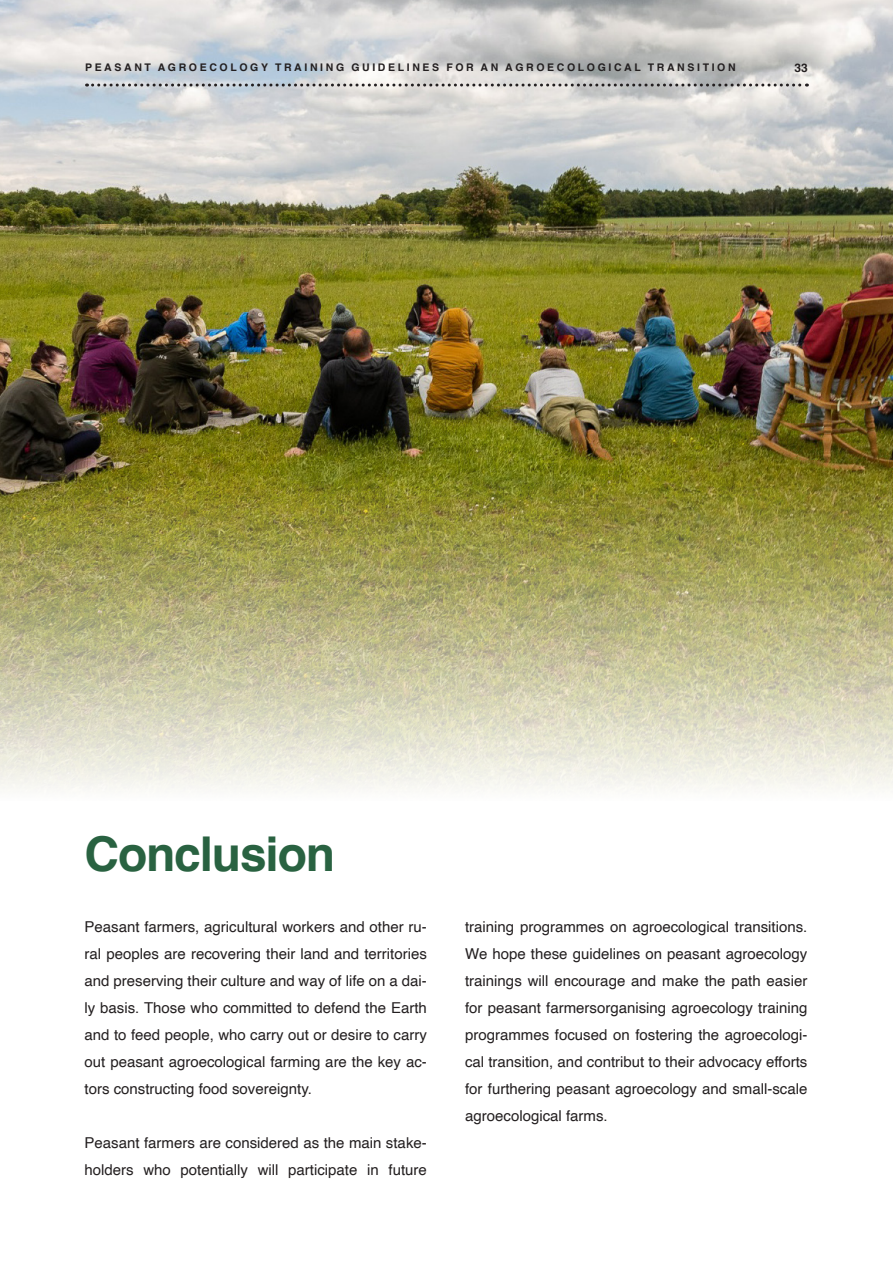
<style>
.page{position:relative;width:893px;height:1263px;background:#fff}
.page>*{position:absolute;margin:0;border:0;box-sizing:border-box;transform-origin:0 0}
.Heading_1{font:700 48px "Helvetica";letter-spacing:-.025em;color:#296241}
.t1{font:15px/27px "Helvetica";color:#231f20;text-align:justify}
.t2{font:700 12px "Helvetica";color:#231f20}
.t3{font:700 10.5px "Helvetica";letter-spacing:.25em;color:#231f20}
</style>
<div class="page">
<img style="left:0;top:0;width:893px;height:789px">
<svg style="left:87px;top:84px;width:720px;height:3px"></svg>
<p class="t3" style="left:85px;top:61px;width:652px">PEASANT AGROECOLOGY TRAINING GUIDELINES FOR AN AGROECOLOGICAL TRANSITION</p>
<p class="t2" style="left:795px;top:60px;width:15px">33</p>
<p class="Heading_1" style="left:85px;top:824px;width:252px">Conclusion</p>
<p class="t1" style="left:85px;top:913px;width:344px">Peasant farmers, agricultural workers and other ru&shy;ral peoples are recovering their land and territories and preserving their culture and way of life on a dai&shy;ly basis. Those who committed to defend the Earth and to feed people, who carry out or desire to carry out peasant agroecological farming are the key ac&shy;tors constructing food sovereignty.</p>
<p class="t1" style="left:85px;top:1129px;width:344px">Peasant farmers are considered as the main stake&shy;holders who potentially will participate in future</p>
<p class="t1" style="left:465px;top:913px;width:344px">training programmes on agroecological transitions.<br>We hope these guidelines on peasant agroecology trainings will encourage and make the path easier for peasant farmersorganising agroecology training programmes focused on fostering the agroecologi&shy;cal transition, and contribut to their advocacy efforts for furthering peasant agroecology and small-scale agroecological farms.</p>
</div>
